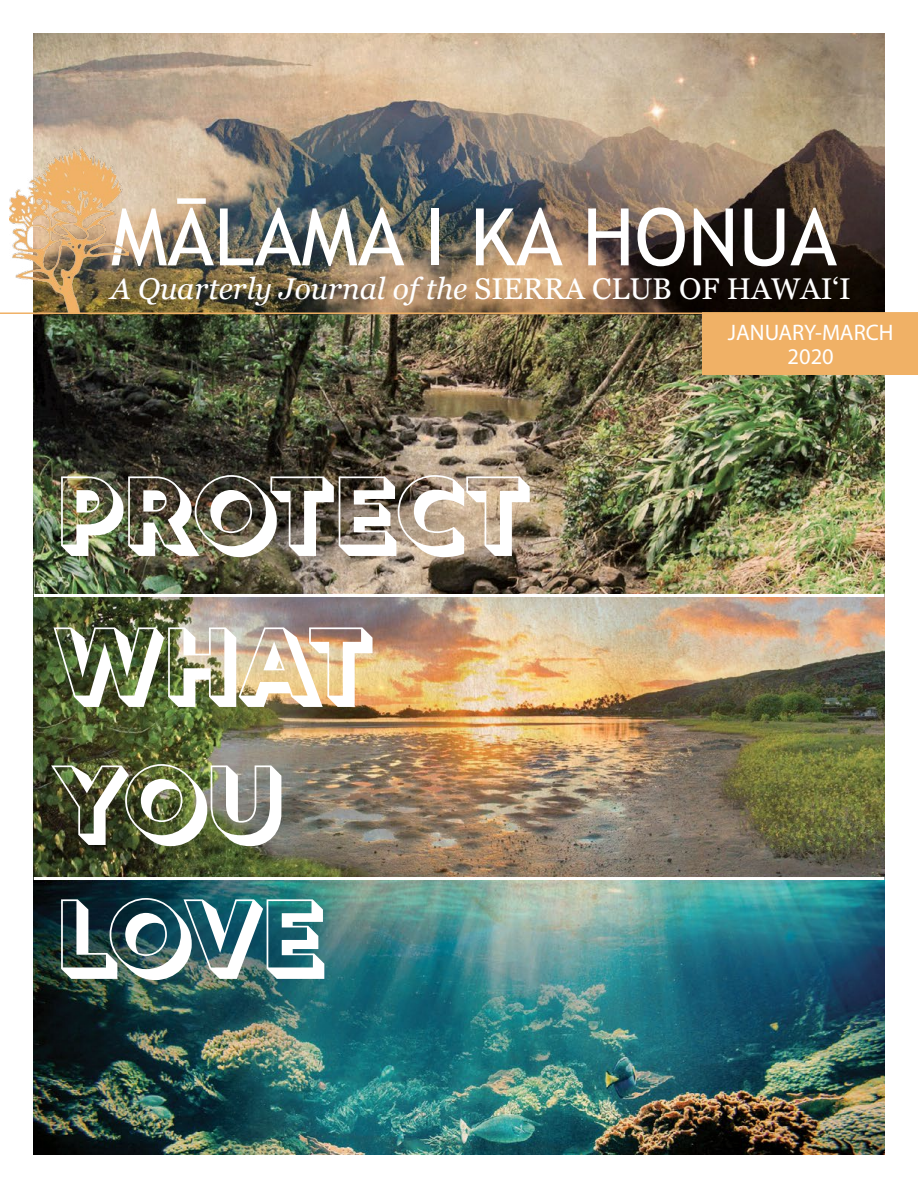
<style>
.page{position:relative;width:918px;height:1188px;background:#fff}
.page>*{position:absolute;margin:0;border:0;box-sizing:border-box;transform-origin:0 0}
.t1{font:108px/138px "Rig Bold Fill";letter-spacing:-.015em;color:#fff}
.t2{font:79.5px "Trebuchet MS";color:#fff}
.t3{font:italic 30px "Georgia";color:#fff}
.t4{font:22.5px/24px "Myriad Pro";color:#fff;text-align:center}
.s1{font-style:normal}
</style>
<div class="page">
<img style="left:34px;top:34px;width:850px;height:1120px">
<hr style="left:34px;top:594px;width:850px;height:3px;background:#fff">
<img style="left:128px;top:192px;width:757px;height:120px">
<div style="left:702px;top:314px;width:216px;height:61px;background:#f0b166"></div>
<img style="left:9px;top:147px;width:119px;height:165px">
<hr style="left:0;top:312px;width:918px;height:2px;background:#f0b166">
<hr style="left:34px;top:877px;width:850px;height:3px;background:#fff">
<h2 class="t2" style="left:111px;top:190px;width:728px">MĀLAMA I KA HONUA</h2>
<p class="t3" style="left:111px;top:267px;width:742px">A Quarterly Journal of the <span class="s1">SIERRA CLUB OF HAWAI‘I</span></p>
<p class="t4" style="left:728px;top:320px;width:167px">JANUARY-MARCH<br>2020</p>
<h1 class="t1" style="left:56px;top:451px;width:476px">PROTECT</h1>
<h1 class="t1" style="left:56px;top:602px;width:319px">WHAT<br>YOU</h1>
<h1 class="t1" style="left:56px;top:874px;width:272px">LOVE</h1>
</div>
